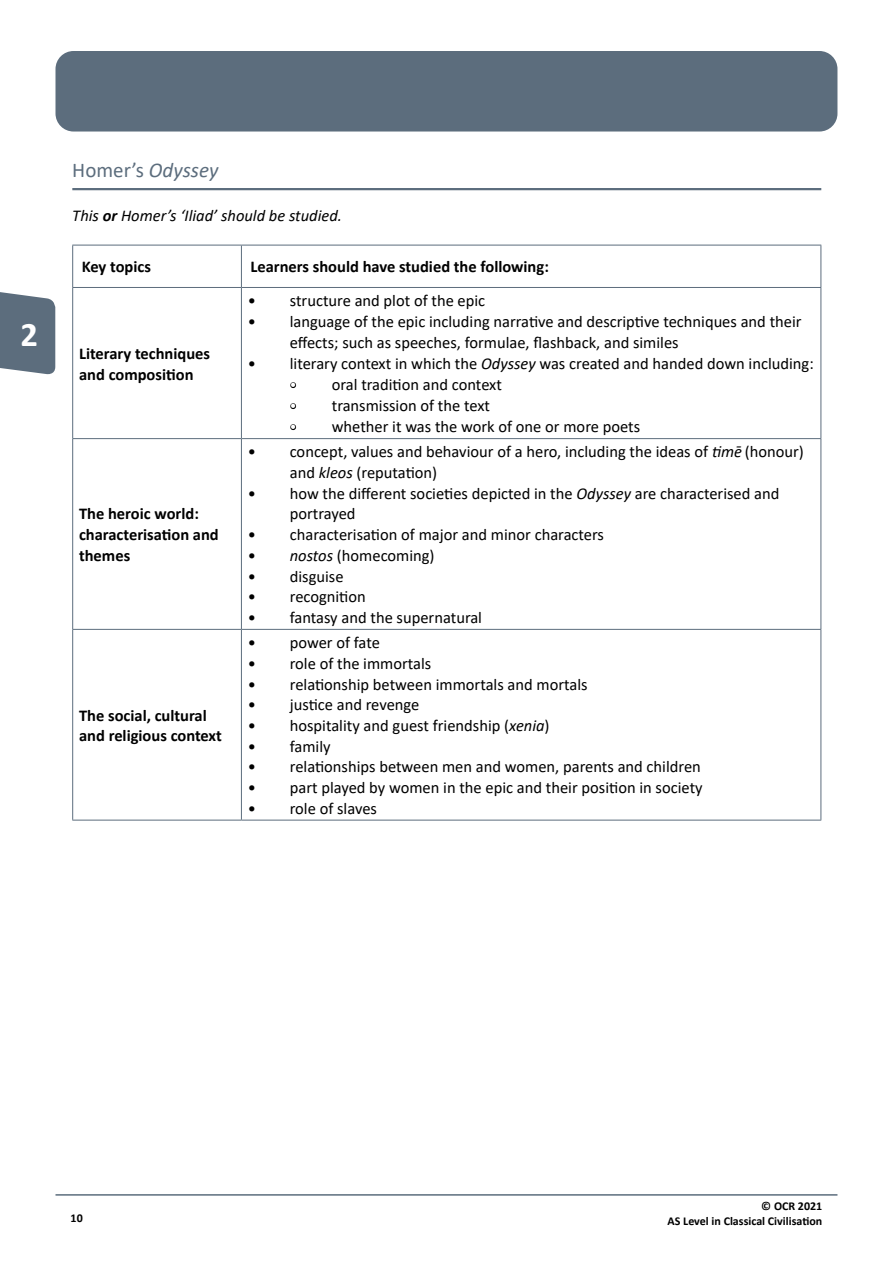
<style>
.page{position:relative;width:893px;height:1263px;background:#fff}
.page>*{position:absolute;margin:0;border:0;box-sizing:border-box;transform-origin:0 0}
.t1{font:700 34.5px "Calibri";color:#fff}
.HB{font:21px "Calibri";color:#5c6d7d}
.TB_BL{font:16.5px/20.7px "Calibri";color:#000}
.TB{font:700 16.5px/20.7px "Calibri";color:#000}
.TB_BL1{font:16.5px "Calibri";color:#000}
.TCH{font:700 16.5px "Calibri";color:#000}
.TX{font:italic 16.5px "Calibri";color:#000}
.t2{font:700 12px/15px "Calibri";color:#000;text-align:right}
.s1{font-style:italic}
.s2{font-weight:700}
.s3{font-size:13.5px}
</style>
<div class="page">
<div style="left:56px;top:51px;width:781px;height:81px;background:#5c6d7d;border-radius:18px"></div>
<hr style="left:56px;top:1194px;width:781px;height:1px;background:#5c6d7d">
<svg style="left:0;top:292px;width:55px;height:83px;background:#707e8c"></svg>
<div style="left:0;top:320px;width:38px;height:30px;background:#5c6d7d"></div>
<hr style="left:72px;top:188px;width:749px;height:2px;background:#5c6d7d">
<svg style="left:73px;top:246px;width:747px;height:574px"></svg>
<hr style="left:241px;top:245px;width:1px;height:42px;background:#5c6d7d">
<hr style="left:72px;top:288px;width:1px;height:150px;background:#5c6d7d">
<hr style="left:820px;top:288px;width:1px;height:150px;background:#5c6d7d">
<hr style="left:72px;top:439px;width:1px;height:190px;background:#5c6d7d">
<hr style="left:820px;top:439px;width:1px;height:190px;background:#5c6d7d">
<hr style="left:72px;top:630px;width:1px;height:190px;background:#5c6d7d">
<hr style="left:820px;top:630px;width:1px;height:190px;background:#5c6d7d">
<hr style="left:72px;top:820px;width:169px;height:1px;background:#5c6d7d">
<hr style="left:241px;top:820px;width:580px;height:1px;background:#5c6d7d">
<hr style="left:241px;top:288px;width:1px;height:150px;background:#5c6d7d">
<hr style="left:72px;top:245px;width:169px;height:1px;background:#5c6d7d">
<hr style="left:72px;top:245px;width:1px;height:42px;background:#5c6d7d">
<hr style="left:241px;top:245px;width:580px;height:1px;background:#5c6d7d">
<hr style="left:820px;top:245px;width:1px;height:42px;background:#5c6d7d">
<hr style="left:72px;top:287px;width:169px;height:1px;background:#5c6d7d">
<hr style="left:241px;top:287px;width:580px;height:1px;background:#5c6d7d">
<hr style="left:72px;top:438px;width:169px;height:1px;background:#5c6d7d">
<hr style="left:241px;top:438px;width:580px;height:1px;background:#5c6d7d">
<hr style="left:241px;top:439px;width:1px;height:190px;background:#5c6d7d">
<hr style="left:72px;top:629px;width:169px;height:1px;background:#5c6d7d">
<hr style="left:241px;top:629px;width:580px;height:1px;background:#5c6d7d">
<hr style="left:241px;top:630px;width:1px;height:190px;background:#5c6d7d">
<h1 class="t1" style="left:21px;top:310px;width:19px">2</h1>
<p class="HB" style="left:72px;top:156px;width:148px">Homer’s <span class="s1">Odyssey</span></p>
<p class="TX" style="left:72px;top:204px;width:271px">This <span class="s2">or</span> Homer’s ‘Iliad’ should be studied.</p>
<p class="TCH" style="left:82px;top:255px;width:71px">Key topics</p>
<p class="TCH" style="left:250px;top:255px;width:300px">Learners should have studied the following:</p>
<p class="TB" style="left:79px;top:342px;width:133px">Literary techniques and composition</p>
<p class="TB" style="left:79px;top:503px;width:141px">The heroic world: characterisation and themes</p>
<p class="TB" style="left:79px;top:704px;width:144px">The social, cultural and religious context</p>
<p class="TB_BL" style="left:248px;top:290px;width:239px">• structure and plot of the epic</p>
<p class="TB_BL" style="left:290px;top:311px;width:513px;text-indent:-42px">• language of the epic including narrative and descriptive techniques and their effects; such as speeches, formulae, flashback, and similes</p>
<p class="TB_BL" style="left:248px;top:353px;width:567px">• literary context in which the <span class="s1">Odyssey</span> was created and handed down including:</p>
<p class="TB_BL1" style="left:290px;top:373px;width:214px"><span class="s3">•</span> oral tradition and context</p>
<p class="TB_BL1" style="left:290px;top:394px;width:202px"><span class="s3">•</span> transmission of the text</p>
<p class="TB_BL1" style="left:290px;top:415px;width:352px"><span class="s3">•</span> whether it was the work of one or more poets</p>
<p class="TB_BL" style="left:290px;top:441px;width:516px;text-indent:-42px">• concept, values and behaviour of a hero, including the ideas of <span class="s1">time¯</span> (honour) and <span class="s1">kleos</span> (reputation)</p>
<p class="TB_BL" style="left:290px;top:482px;width:491px;text-indent:-42px">• how the different societies depicted in the <span class="s1">Odyssey</span> are characterised and portrayed</p>
<p class="TB_BL" style="left:248px;top:524px;width:358px">• characterisation of major and minor characters</p>
<p class="TB_BL" style="left:248px;top:545px;width:188px">• <span class="s1">nostos</span> (homecoming)</p>
<p class="TB_BL" style="left:248px;top:565px;width:97px">• disguise</p>
<p class="TB_BL" style="left:248px;top:586px;width:120px">• recognition</p>
<p class="TB_BL" style="left:248px;top:607px;width:236px">• fantasy and the supernatural</p>
<p class="TB_BL" style="left:248px;top:632px;width:134px">• power of fate</p>
<p class="TB_BL" style="left:248px;top:652px;width:185px">• role of the immortals</p>
<p class="TB_BL" style="left:248px;top:673px;width:341px">• relationship between immortals and mortals</p>
<p class="TB_BL" style="left:248px;top:694px;width:173px">• justice and revenge</p>
<p class="TB_BL" style="left:248px;top:715px;width:303px">• hospitality and guest friendship (<span class="s1">xenia</span>)</p>
<p class="TB_BL" style="left:248px;top:735px;width:84px">• family</p>
<p class="TB_BL" style="left:248px;top:756px;width:455px">• relationships between men and women, parents and children</p>
<p class="TB_BL" style="left:248px;top:777px;width:456px">• part played by women in the epic and their position in society</p>
<p class="TB_BL" style="left:248px;top:797px;width:131px">• role of slaves</p>
<p class="t2" style="left:71px;top:1210px;width:14px">10</p>
<p class="t2" style="left:668px;top:1198px;width:156px">© OCR 2021<br>AS Level in Classical Civilisation</p>
</div>
